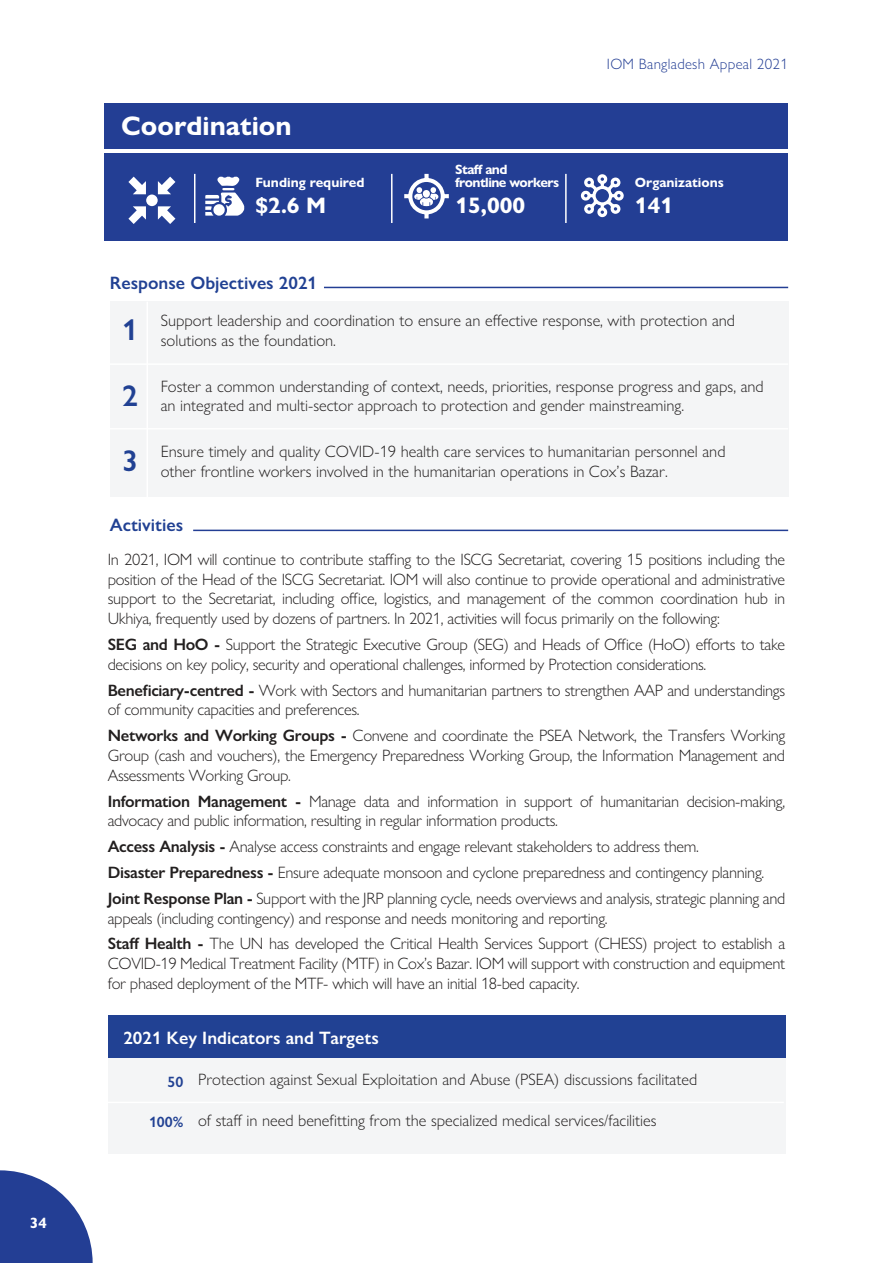
<style>
.page{position:relative;width:893px;height:1263px;background:#fff}
.page>*{position:absolute;margin:0;border:0;box-sizing:border-box;transform-origin:0 0}
.t1{font:600 30px/65.7px "Gill Sans Nova";color:#214193;text-align:justify}
.t2{font:700 27px "Gill Sans Nova";color:#fff}
.t3{font:700 22.5px "Gill Sans Nova";color:#fff}
.t4{font:600 18px "Gill Sans Nova";color:#214193}
.t5{font:600 18px "Gill Sans Nova";color:#fff}
.t6{font:300 16.5px/19.8px "Gill Sans Nova";letter-spacing:-.02em;color:#221f1f}
.t7{font:300 16.5px/19.8px "Gill Sans Nova";color:#221f1f}
.t8{font:300 15px "Gill Sans Nova";letter-spacing:.02em;color:#233e94}
.t9{font:700 15px "Gill Sans Nova";color:#fff}
.t10{font:700 13.5px "Gill Sans Nova";letter-spacing:-.01em;color:#fff}
.t11{font:700 13.5px/13.2px "Gill Sans Nova";letter-spacing:-.04em;color:#fff}
.s1{font-weight:600}
</style>
<div class="page">
<div style="left:105px;top:103px;width:683px;height:46px;background:#233e94"></div>
<div style="left:105px;top:153px;width:683px;height:87px;background:#233e94"></div>
<svg style="left:205px;top:177px;width:39px;height:39px"></svg>
<svg style="left:404px;top:174px;width:45px;height:44px"></svg>
<hr style="left:391px;top:174px;width:2px;height:49px;background:#fff">
<hr style="left:194px;top:174px;width:1px;height:49px;background:#fff">
<hr style="left:565px;top:174px;width:2px;height:49px;background:#fff">
<div style="left:108px;top:1022px;width:677px;height:132px;background:#f4f5f6"></div>
<div style="left:108px;top:1016px;width:677px;height:42px;background:#214193"></div>
<hr style="left:107px;top:1102px;width:677px;height:1px;background:#fff">
<div style="left:110px;top:302px;width:678px;height:195px;background:#f4f5f6"></div>
<hr style="left:110px;top:363px;width:678px;height:2px;background:#fff">
<hr style="left:110px;top:428px;width:678px;height:1px;background:#fff">
<hr style="left:147px;top:302px;width:1px;height:198px;background:#fff">
<hr style="left:324px;top:287px;width:464px;height:1px;background:#233e94">
<hr style="left:193px;top:530px;width:595px;height:1px;background:#233e94">
<svg style="left:0;top:1170px;width:93px;height:93px"></svg>
<svg style="left:128px;top:177px;width:18px;height:17px"></svg>
<svg style="left:128px;top:206px;width:18px;height:18px"></svg>
<svg style="left:158px;top:177px;width:17px;height:17px"></svg>
<svg style="left:158px;top:206px;width:17px;height:18px"></svg>
<div style="left:146px;top:195px;width:12px;height:11px;background:#fff;border-radius:50%"></div>
<svg style="left:580px;top:174px;width:44px;height:43px"></svg>
<p class="t9" style="left:30px;top:1217px;width:19px">34</p>
<h2 class="t2" style="left:121px;top:116px;width:172px">Coordination</h2>
<p class="t10" style="left:256px;top:178px;width:111px">Funding required</p>
<h3 class="t3" style="left:256px;top:196px;width:72px">$2.6 M</h3>
<p class="t11" style="left:455px;top:164px;width:106px">Staff and frontline workers</p>
<h3 class="t3" style="left:455px;top:196px;width:71px">15,000</h3>
<p class="t8" style="left:607px;top:59px;width:182px">IOM Bangladesh Appeal 2021</p>
<p class="t10" style="left:635px;top:178px;width:91px">Organizations</p>
<h3 class="t3" style="left:635px;top:196px;width:40px">141</h3>
<p class="t4" style="left:110px;top:276px;width:209px">Response Objectives 2021</p>
<p class="t7" style="left:161px;top:312px;width:576px">Support leadership and coordination to ensure an effective response, with protection and solutions as the foundation.</p>
<p class="t7" style="left:161px;top:378px;width:605px">Foster a common understanding of context, needs, priorities, response progress and gaps, and an integrated and multi-sector approach to protection and gender mainstreaming.</p>
<p class="t7" style="left:161px;top:443px;width:566px">Ensure timely and quality COVID-19 health care services to humanitarian personnel and other frontline workers involved in the humanitarian operations in Cox’s Bazar.</p>
<p class="t4" style="left:110px;top:518px;width:75px">Activities</p>
<p class="t6" style="left:108px;top:551px;width:679px;text-align:justify">In 2021, IOM will continue to contribute staffing to the ISCG Secretariat, covering 15 positions including the position of the Head of the ISCG Secretariat. IOM will also continue to provide operational and administrative support to the Secretariat, including office, logistics, and management of the common coordination hub in Ukhiya, frequently used by dozens of partners. In 2021, activities will focus primarily on the following:</p>
<p class="t6" style="left:108px;top:636px;width:679px"><span class="s1">SEG and HoO -</span> Support the Strategic Executive Group (SEG) and Heads of Office (HoO) efforts to take decisions on key policy, security and operational challenges, informed by Protection considerations.</p>
<p class="t6" style="left:108px;top:682px;width:679px"><span class="s1">Beneficiary-centred -</span> Work with Sectors and humanitarian partners to strengthen AAP and understandings of community capacities and preferences.</p>
<p class="t6" style="left:108px;top:727px;width:679px;text-align:justify"><span class="s1">Networks and Working Groups -</span> Convene and coordinate the PSEA Network, the Transfers Working Group (cash and vouchers), the Emergency Preparedness Working Group, the Information Management and Assessments Working Group.</p>
<p class="t6" style="left:108px;top:793px;width:679px"><span class="s1">Information Management -</span> Manage data and information in support of humanitarian decision-making, advocacy and public information, resulting in regular information products.</p>
<p class="t6" style="left:108px;top:835px;width:679px;line-height:25.8px"><span class="s1">Access Analysis -</span> Analyse access constraints and engage relevant stakeholders to address them.<br><span class="s1">Disaster Preparedness -</span> Ensure adequate monsoon and cyclone preparedness and contingency planning.<br><span class="s1">Joint Response Plan -</span> Support with the JRP planning cycle, needs overviews and analysis, strategic planning and</p>
<p class="t6" style="left:108px;top:907px;width:679px;line-height:25.8px">appeals (including contingency) and response and needs monitoring and reporting.<br><span class="s1">Staff Health -</span> The UN has developed the Critical Health Services Support (CHESS) project to establish a</p>
<p class="t6" style="left:108px;top:955px;width:679px">COVID-19 Medical Treatment Facility (MTF) in Cox’s Bazar. IOM will support with construction and equipment for phased deployment of the MTF- which will have an initial 18-bed capacity.</p>
<h1 class="t1" style="left:122px;top:300px;width:17px">1<br>2<br>3</h1>
<p class="t5" style="left:123px;top:1031px;width:257px">2021 Key Indicators and Targets</p>
<p class="t7" style="left:168px;top:1072px;width:531px"><sub>50</sub> Protection against Sexual Exploitation and Abuse (PSEA) discussions facilitated</p>
<p class="t7" style="left:149px;top:1112px;width:509px"><sub>100%</sub> of staff in need benefitting from the specialized medical services/facilities</p>
</div>
